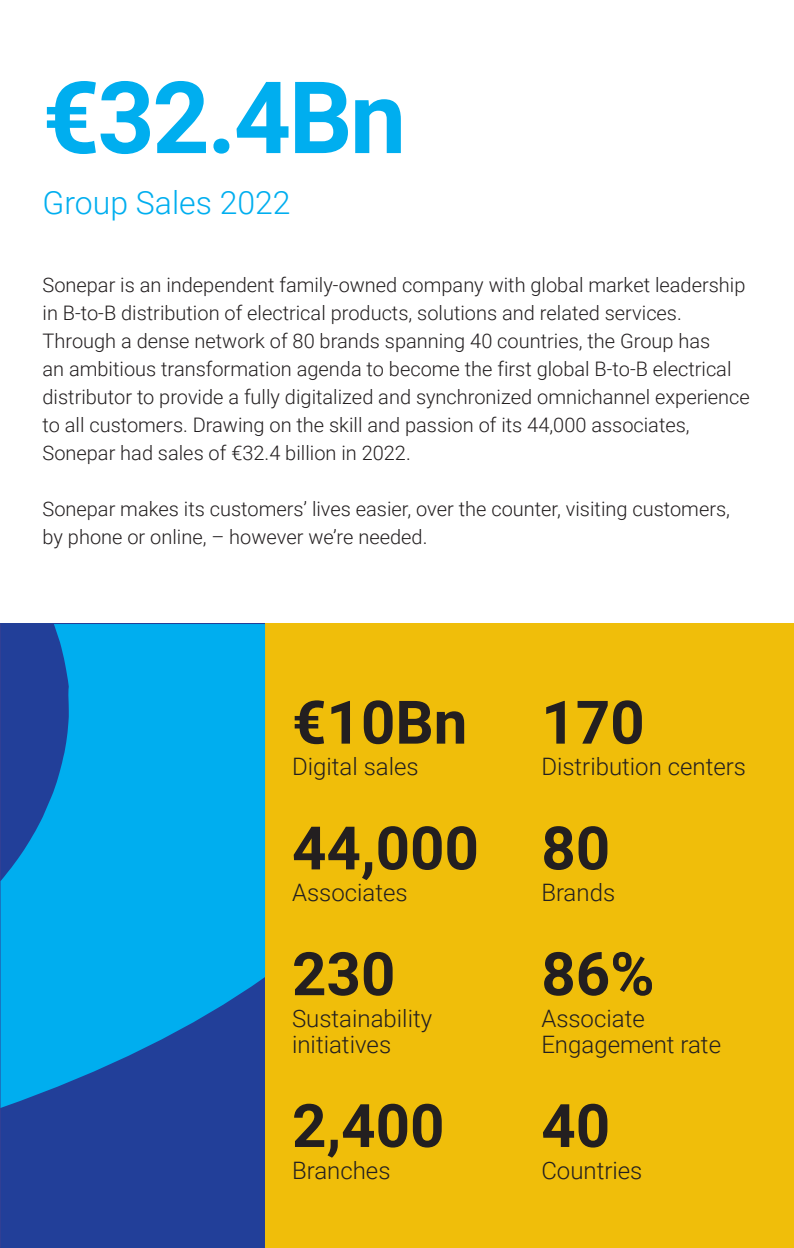
<style>
.page{position:relative;width:794px;height:1248px;background:#fff}
.page>*{position:absolute;margin:0;border:0;box-sizing:border-box;transform-origin:0 0}
.t1{font:700 100px "Roboto";color:#00aeef}
.t2{font:700 60px "Roboto";color:#231f20}
.t3{font:300 32px "Roboto";color:#00aeef}
.t4{font:300 24px/26px "Roboto";color:#231f20}
.t5{font:300 20px/28px "Roboto";color:#231f20}
</style>
<div class="page">
<div style="left:264px;top:624px;width:530px;height:623px;background:#f0be0a"></div>
<div style="left:0;top:624px;width:264px;height:623px;background:#223f99"></div>
<svg style="left:1px;top:624px;width:264px;height:483px;fill:#00aeef"></svg>
<p class="t1" style="left:43px;top:47px;width:365px">€32.4Bn</p>
<p class="t3" style="left:43px;top:180px;width:250px">Group Sales 2022</p>
<p class="t5" style="left:43px;top:270px;width:704px">Sonepar is an independent family-owned company with global market leadership in B-to-B distribution of electrical products, solutions and related services.</p>
<p class="t5" style="left:43px;top:326px;width:709px">Through a dense network of 80 brands spanning 40 countries, the Group has<br>an ambitious transformation agenda to become the first global B-to-B electrical distributor to provide a fully digitalized and synchronized omnichannel experience to all customers. Drawing on the skill and passion of its 44,000 associates, Sonepar had sales of €32.4 billion in 2022.</p>
<p class="t5" style="left:43px;top:494px;width:689px">Sonepar makes its customers’ lives easier, over the counter, visiting customers, by phone or online, – however we’re needed.</p>
<p class="t2" style="left:292px;top:680px;width:177px">€10Bn</p>
<p class="t4" style="left:292px;top:752px;width:128px">Digital sales</p>
<p class="t2" style="left:292px;top:806px;width:188px">44,000</p>
<p class="t4" style="left:292px;top:878px;width:117px">Associates</p>
<p class="t2" style="left:292px;top:931px;width:105px">230</p>
<p class="t4" style="left:292px;top:1004px;width:142px">Sustainability initiatives</p>
<p class="t2" style="left:292px;top:1083px;width:154px">2,400</p>
<p class="t4" style="left:292px;top:1156px;width:100px">Branches</p>
<p class="t2" style="left:541px;top:680px;width:105px">170</p>
<p class="t4" style="left:541px;top:752px;width:206px">Distribution centers</p>
<p class="t2" style="left:541px;top:806px;width:70px">80</p>
<p class="t4" style="left:541px;top:878px;width:75px">Brands</p>
<p class="t2" style="left:541px;top:931px;width:115px">86%</p>
<p class="t4" style="left:541px;top:1004px;width:181px">Associate<br>Engagement rate</p>
<p class="t2" style="left:541px;top:1083px;width:70px">40</p>
<p class="t4" style="left:541px;top:1156px;width:103px">Countries</p>
</div>
